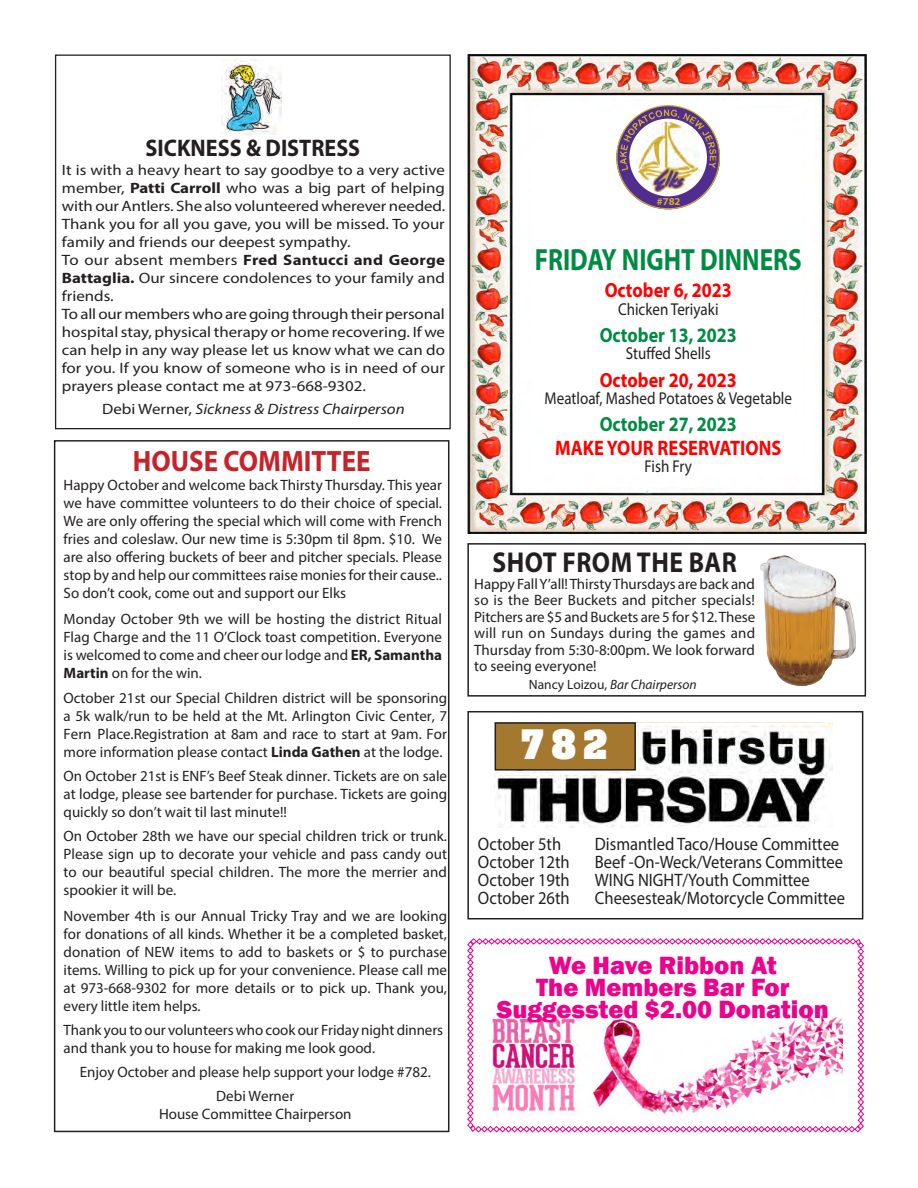
<style>
.page{position:relative;width:918px;height:1188px;background:#fff}
.page>*{position:absolute;margin:0;border:0;box-sizing:border-box;transform-origin:0 0}
.Hanging_indent{font:700 34.5px "Aachen";color:#fff}
.Hanging_indent-2{font:700 30.75px "Myriad Pro";color:#008b43;scale:.82 1}
.Hanging_indent-3{font:700 29.55px "Myriad Pro";color:#c72227;scale:.91 1}
.t1{font:700 28.8px "Myriad Pro";letter-spacing:.02em;color:#231f20;scale:.88 1}
.Hanging_indent-4{font:800 25.65px "Franklin Gothic";color:#ed028c}
.Hanging_indent-5{font:700 24px "Myriad Pro";color:#231f20;scale:.92 1}
.Hanging_indent-6{font:700 21px "Myriad Pro";color:#f00;scale:.88 1}
.Hanging_indent-7{font:700 20.55px "Myriad Pro";color:#008b43;scale:.88 1}
.Hanging_indent-8{font:700 20.55px "Myriad Pro";color:#f00;scale:.88 1}
.Hanging_indent-9{font:18px "Myriad Pro";color:#231f20;scale:.92 1}
.Hanging_indent-10{font:17.25px "Myriad Pro";color:#231f20;scale:.88 1}
.Hanging_indent-11{font:15px/18px "Myriad Pro";color:#231f20;text-align:justify}
.Hanging_indent-12{font:15px/18px "Myriad Pro";color:#231f20;text-align:justify;scale:1.12 1}
.Hanging_indent-13{font:italic 15px "Myriad Pro";color:#231f20;scale:1.12 1}
.Hanging_indent-14{font:italic 13.5px "Myriad Pro";color:#231f20}
.t2{font:700 10.65px "Myriad Pro";color:#d2af29}
.s1{font-weight:700}
.s2{font-style:normal}
</style>
<div class="page">
<div style="left:55px;top:54px;width:396px;height:375px;border:1px solid #231f20"></div>
<img style="left:467px;top:54px;width:400px;height:479px">
<div style="left:467px;top:543px;width:399px;height:154px;border:2px solid #231f20"></div>
<img style="left:760px;top:555px;width:96px;height:130px">
<img style="left:222px;top:59px;width:60px;height:76px">
<img style="left:637px;top:174px;width:63px;height:17px">
<div style="left:616px;top:106px;width:104px;height:103px;border:13px solid #502d8e;border-radius:50%"></div>
<img style="left:617px;top:107px;width:100px;height:67px">
<div style="left:467px;top:711px;width:396px;height:208px;border:2px solid #231f20"></div>
<svg style="left:467px;top:938px;width:397px;height:195px"></svg>
<img style="left:497px;top:722px;width:336px;height:106px">
<div style="left:495px;top:723px;width:140px;height:47px;background:#a57830"></div>
<div style="left:495px;top:722px;width:141px;height:49px;border:2px solid #231f20"></div>
<p class="Hanging_indent-5" style="left:146px;top:132px;width:235px">SICKNESS &amp; DISTRESS</p>
<p class="Hanging_indent-12" style="left:62px;top:161px;width:344px">It is with a heavy heart to say goodbye to a very active member, <span class="s1">Patti Carroll</span> who was a big part of helping with our Antlers. She also volunteered wherever needed.<br>Thank you for all you gave, you will be missed. To your family and friends our deepest sympathy.</p>
<p class="Hanging_indent-12" style="left:62px;top:251px;width:344px">To our absent members <span class="s1">Fred Santucci and George Battaglia.</span> Our sincere condolences to your family and friends.</p>
<p class="Hanging_indent-12" style="left:62px;top:305px;width:344px">To all our members who are going through their personal hospital stay, physical therapy or home recovering. If we can help in any way please let us know what we can do for you. If you know of someone who is in need of our prayers please contact me at 973-668-9302.</p>
<p class="Hanging_indent-13" style="left:102px;top:399px;width:272px"><span class="s2">Debi Werner,</span> Sickness &amp; Distress Chairperson</p>
<p class="Hanging_indent-3" style="left:133px;top:442px;width:263px">HOUSE COMMITTEE</p>
<p class="Hanging_indent-11" style="left:64px;top:476px;width:380px">Happy October and welcome back Thirsty Thursday. This year we have committee volunteers to do their choice of special.<br>We are only offering the special which will come with French fries and coleslaw. Our new time is 5:30pm til 8pm. $10. We are also offering buckets of beer and pitcher specials. Please stop by and help our committees raise monies for their cause..<br>So don’t cook, come out and support our Elks</p>
<p class="Hanging_indent-11" style="left:64px;top:609px;width:380px">Monday October 9th we will be hosting the district Ritual Flag Charge and the 11 O’Clock toast competition. Everyone is welcomed to come and cheer our lodge and <span class="s1">ER, Samantha Martin</span> on for the win.</p>
<p class="Hanging_indent-11" style="left:64px;top:689px;width:385px">October 21st our Special Children district will be sponsoring a 5k walk/run to be held at the Mt. Arlington Civic Center, 7<br>Fern Place.Registration at 8am and race to start at 9am. For more information please contact <span class="s1">Linda Gathen</span> at the lodge.</p>
<p class="Hanging_indent-11" style="left:64px;top:767px;width:385px">On October 21st is ENF’s Beef Steak dinner. Tickets are on sale at lodge, please see bartender for purchase. Tickets are going quickly so don’t wait til last minute!!</p>
<p class="Hanging_indent-11" style="left:64px;top:827px;width:385px">On October 28th we have our special children trick or trunk.<br>Please sign up to decorate your vehicle and pass candy out to our beautiful special children. The more the merrier and spookier it will be.</p>
<p class="Hanging_indent-11" style="left:64px;top:906px;width:385px">November 4th is our Annual Tricky Tray and we are looking for donations of all kinds. Whether it be a completed basket, donation of NEW items to add to baskets or $ to purchase items. Willing to pick up for your convenience. Please call me at 973-668-9302 for more details or to pick up. Thank you, every little item helps.</p>
<p class="Hanging_indent-11" style="left:64px;top:1020px;width:381px">Thank you to our volunteers who cook our Friday night dinners and thank you to house for making me look good.</p>
<p class="Hanging_indent-11" style="left:80px;top:1059px;width:353px;line-height:24px;text-align:center">Enjoy October and please help support your lodge #782.<br>Debi Werner</p>
<p class="Hanging_indent-11" style="left:159px;top:1104px;width:194px">House Committee Chairperson</p>
<p class="t2" style="left:657px;top:194px;width:25px">#782</p>
<p class="Hanging_indent-2" style="left:535px;top:240px;width:327px">FRIDAY NIGHT DINNERS</p>
<p class="Hanging_indent-8" style="left:605px;top:277px;width:146px">October 6, 2023</p>
<p class="Hanging_indent-10" style="left:618px;top:298px;width:116px">Chicken Teriyaki</p>
<p class="Hanging_indent-7" style="left:600px;top:322px;width:157px">October 13, 2023</p>
<p class="Hanging_indent-10" style="left:626px;top:343px;width:98px">Stuffed Shells</p>
<p class="Hanging_indent-8" style="left:600px;top:366px;width:157px">October 20, 2023</p>
<p class="Hanging_indent-10" style="left:545px;top:387px;width:283px">Meatloaf, Mashed Potatoes &amp; Vegetable</p>
<p class="Hanging_indent-7" style="left:600px;top:411px;width:157px">October 27, 2023</p>
<p class="Hanging_indent-6" style="left:555px;top:434px;width:259px">MAKE YOUR RESERVATIONS</p>
<p class="Hanging_indent-10" style="left:645px;top:456px;width:55px">Fish Fry</p>
<p class="t1" style="left:492px;top:544px;width:279px">SHOT FROM THE BAR</p>
<p class="Hanging_indent-11" style="left:474px;top:575px;width:282px;line-height:16.5px">Happy Fall Y’all! Thirsty Thursdays are back and so is the Beer Buckets and pitcher specials!<br>Pitchers are $5 and Buckets are 5 for $12. These will run on Sundays during the games and Thursday from 5:30-8:00pm. We look forward to seeing everyone!</p>
<p class="Hanging_indent-14" style="left:529px;top:676px;width:169px"><span class="s2">Nancy Loizou,</span> Bar Chairperson</p>
<p class="Hanging_indent" style="left:521px;top:719px;width:88px">782</p>
<p class="Hanging_indent-9" style="left:478px;top:832px;width:92px">October 5th</p>
<p class="Hanging_indent-9" style="left:595px;top:832px;width:267px">Dismantled Taco/House Committee</p>
<p class="Hanging_indent-9" style="left:478px;top:850px;width:101px">October 12th</p>
<p class="Hanging_indent-9" style="left:595px;top:850px;width:271px">Beef -On-Weck/Veterans Committee</p>
<p class="Hanging_indent-9" style="left:478px;top:868px;width:101px">October 19th</p>
<p class="Hanging_indent-9" style="left:595px;top:868px;width:235px">WING NIGHT/Youth Committee</p>
<p class="Hanging_indent-9" style="left:478px;top:886px;width:101px">October 26th</p>
<p class="Hanging_indent-9" style="left:595px;top:886px;width:273px">Cheesesteak/Motorcycle Committee</p>
<p class="Hanging_indent-4" style="left:549px;top:949px;width:229px">We Have Ribbon At</p>
<p class="Hanging_indent-4" style="left:536px;top:971px;width:255px">The Members Bar For</p>
<p class="Hanging_indent-4" style="left:497px;top:992px;width:333px">Suggessted $2.00 Donation</p>
</div>
